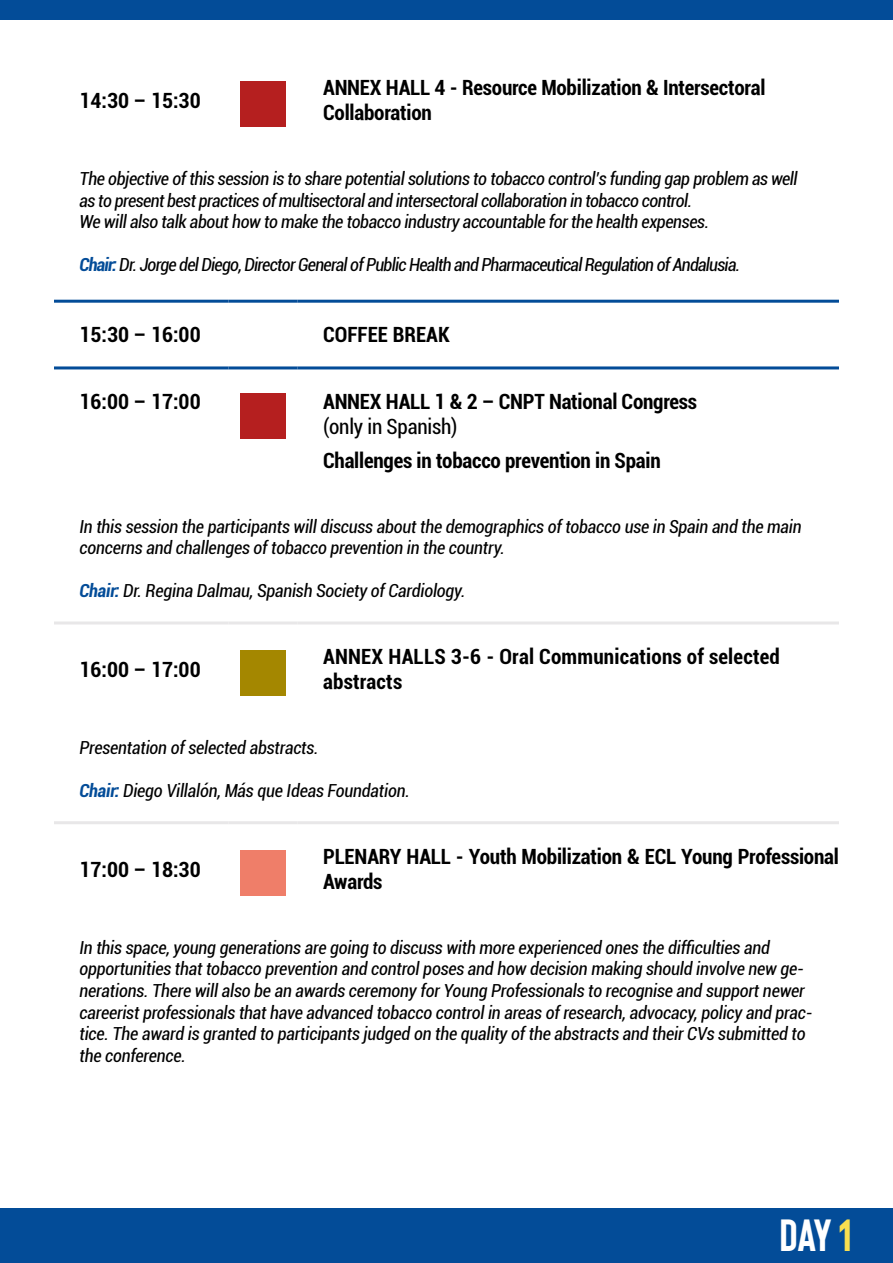
<style>
.page{position:relative;width:893px;height:1263px;background:#fff}
.page>*{position:absolute;margin:0;border:0;box-sizing:border-box;transform-origin:0 0}
.t1{font:700 45px "Bison";color:#fff}
.t2{font:700 condensed 21px/25.2px "Roboto";letter-spacing:-.01em;color:#000}
.t3{font:700 condensed 21px/25.2px "Roboto";letter-spacing:.01em;color:#000}
.t4{font:condensed 21px "Roboto";letter-spacing:-.01em;color:#000}
.t5{font:italic condensed 18px/21.6px "Roboto";letter-spacing:-.01em;color:#000}
.t6{font:italic condensed 18px "Roboto";letter-spacing:-.04em;color:#000}
.s1{font-weight:700;color:#034c98}
.s2{color:#f9df50}
</style>
<div class="page">
<div style="left:0;top:1209px;width:893px;height:54px;background:#034c98"></div>
<div style="left:0;top:0;width:893px;height:19px;background:#034c98"></div>
<hr style="left:54px;top:621px;width:175px;height:3px;background:#e8e7e8">
<hr style="left:229px;top:621px;width:69px;height:3px;background:#e8e7e8">
<hr style="left:298px;top:621px;width:541px;height:3px;background:#e8e7e8">
<hr style="left:54px;top:821px;width:175px;height:3px;background:#e8e7e8">
<hr style="left:229px;top:821px;width:69px;height:3px;background:#e8e7e8">
<hr style="left:298px;top:821px;width:541px;height:3px;background:#e8e7e8">
<hr style="left:54px;top:300px;width:175px;height:3px;background:#034c98">
<hr style="left:229px;top:300px;width:69px;height:3px;background:#034c98">
<hr style="left:298px;top:300px;width:541px;height:3px;background:#034c98">
<hr style="left:54px;top:366px;width:175px;height:3px;background:#034c98">
<hr style="left:229px;top:366px;width:69px;height:3px;background:#034c98">
<hr style="left:298px;top:366px;width:541px;height:3px;background:#034c98">
<div style="left:240px;top:81px;width:46px;height:46px;background:#b51f1f"></div>
<div style="left:240px;top:393px;width:46px;height:46px;background:#b51f1f"></div>
<div style="left:240px;top:650px;width:46px;height:46px;background:#a48700"></div>
<div style="left:240px;top:850px;width:46px;height:46px;background:#ef7e69"></div>
<p class="t2" style="left:80px;top:87px;width:123px">14:30 – 15:30</p>
<p class="t2" style="left:323px;top:74px;width:444px">ANNEX HALL 4 - Resource Mobilization &amp; Intersectoral<br>Collaboration</p>
<p class="t5" style="left:80px;top:167px;width:719px">The objective of this session is to share potential solutions to tobacco control’s funding gap problem as well as to present best practices of multisectoral and intersectoral collaboration in tobacco control.<br>We will also talk about how to make the tobacco industry accountable for the health expenses.</p>
<p class="t6" style="left:80px;top:252px;width:662px"><span class="s1">Chair:</span> Dr. Jorge del Diego, Director General of Public Health and Pharmaceutical Regulation of Andalusia.</p>
<p class="t2" style="left:80px;top:322px;width:123px">15:30 – 16:00</p>
<p class="t2" style="left:323px;top:322px;width:128px">COFFEE BREAK</p>
<p class="t2" style="left:80px;top:388px;width:123px">16:00 – 17:00</p>
<p class="t2" style="left:323px;top:388px;width:375px">ANNEX HALL 1 &amp; 2 – CNPT National Congress</p>
<p class="t4" style="left:323px;top:412px;width:136px">(only in Spanish)</p>
<p class="t2" style="left:323px;top:447px;width:339px">Challenges in tobacco prevention in Spain</p>
<p class="t5" style="left:80px;top:515px;width:724px">In this session the participants will discuss about the demographics of tobacco use in Spain and the main concerns and challenges of tobacco prevention in the country.</p>
<p class="t5" style="left:80px;top:580px;width:387px"><span class="s1">Chair:</span> Dr. Regina Dalmau, Spanish Society of Cardiology.</p>
<p class="t2" style="left:80px;top:656px;width:123px">16:00 – 17:00</p>
<p class="t3" style="left:323px;top:643px;width:458px">ANNEX HALLS 3-6 - Oral Communications of selected abstracts</p>
<p class="t5" style="left:80px;top:736px;width:241px">Presentation of selected abstracts.</p>
<p class="t5" style="left:80px;top:779px;width:332px"><span class="s1">Chair:</span> Diego Villalón, Más que Ideas Foundation.</p>
<p class="t2" style="left:80px;top:856px;width:123px">17:00 – 18:30</p>
<p class="t2" style="left:323px;top:843px;width:517px">PLENARY HALL - Youth Mobilization &amp; ECL Young Professional<br>Awards</p>
<p class="t5" style="left:80px;top:936px;width:735px">In this space, young generations are going to discuss with more experienced ones the difficulties and opportunities that tobacco prevention and control poses and how decision making should involve new ge&shy;nerations. There will also be an awards ceremony for Young Professionals to recognise and support newer careerist professionals that have advanced tobacco control in areas of research, advocacy, policy and prac&shy;tice. The award is granted to participants judged on the quality of the abstracts and their CVs submitted to the conference.</p>
<h1 class="t1" style="left:779px;top:1207px;width:74px">DAY <span class="s2">1</span></h1>
</div>
